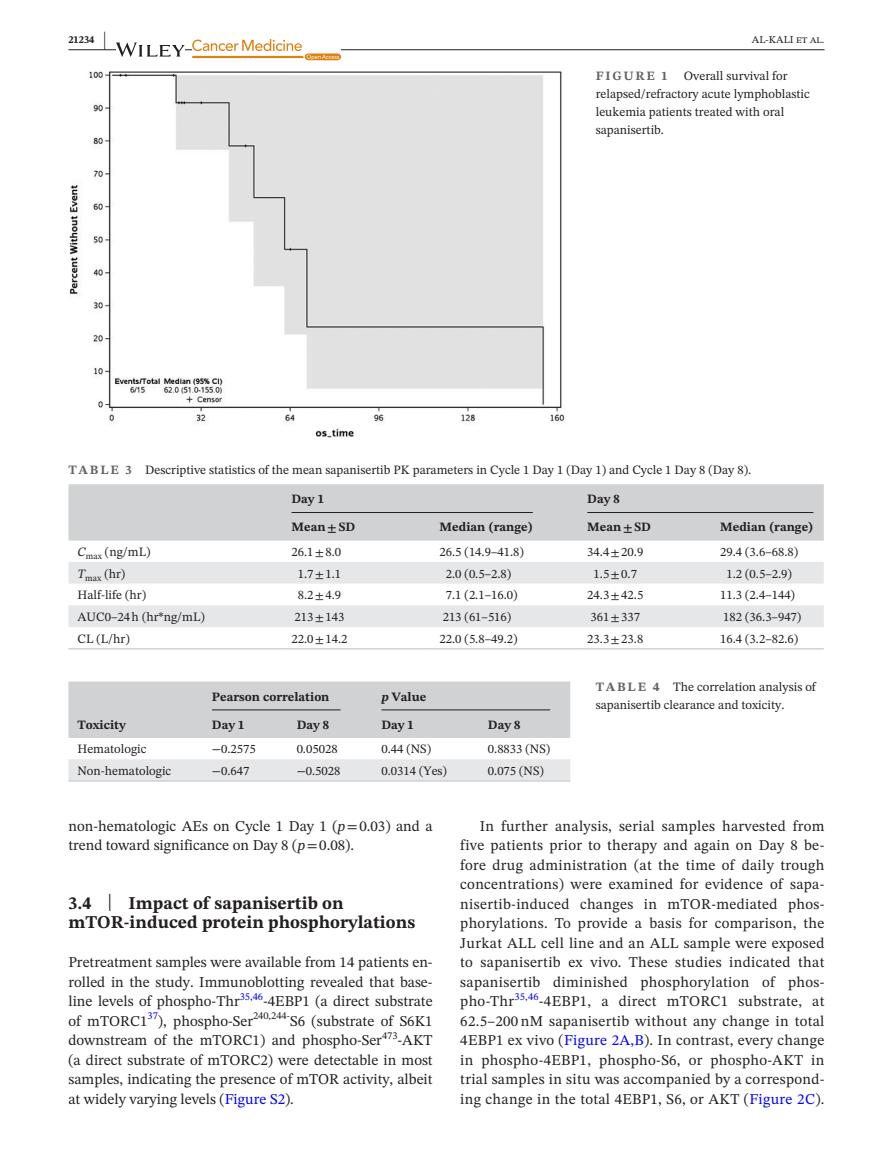
<style>
.page{position:relative;width:893px;height:1174px;background:#fff}
.page>*{position:absolute;margin:0;border:0;box-sizing:border-box;transform-origin:0 0}
.t1{font:700 18px/19.5px "STIX Two Text";color:#231f20}
.t2{font:15px/19.5px "STIX Two Text";color:#231f20;text-align:justify}
.t3{font:12.75px/18px "STIX Two Text";color:#231f20}
.t4{font:700 12.75px "STIX Two Text";color:#231f20}
.t5{font:700 12.75px "STIX Two Text";letter-spacing:.14em;color:#636366}
.t6{font:10.5px "STIX Two Text";color:#231f20}
.t7{font:10.5px "STIX Two Text";color:#00f}
.t8{font:700 10.5px "STIX Two Text";color:#231f20}
.s1{font-size:21px}
.s2{font-weight:700;color:#636366}
.s3{font-family:"STIX"}
.s4{font-style:italic}
.s5{font-weight:400;font-size:23.7px}
.s6{color:#00f}
</style>
<div class="page">
<hr style="left:68px;top:49px;width:756px;height:1px;background:#231f20">
<svg style="left:116px;top:43px;width:69px;height:14px"></svg>
<svg style="left:192px;top:39px;width:149px;height:21px"></svg>
<img style="left:69px;top:71px;width:496px;height:367px">
<div style="left:68px;top:484px;width:756px;height:56px;background:#d1d2d4"></div>
<svg style="left:68px;top:562px;width:756px;height:65px;fill:#e6e7e9"></svg>
<hr style="left:68px;top:648px;width:214px;height:1px;background:#d1d2d4">
<hr style="left:282px;top:648px;width:149px;height:1px;background:#d1d2d4">
<hr style="left:431px;top:648px;width:147px;height:1px;background:#d1d2d4">
<hr style="left:578px;top:648px;width:133px;height:1px;background:#d1d2d4">
<hr style="left:711px;top:648px;width:113px;height:1px;background:#d1d2d4">
<hr style="left:291px;top:512px;width:242px;height:1px;background:#231f20">
<hr style="left:587px;top:512px;width:226px;height:1px;background:#231f20">
<div style="left:68px;top:681px;width:502px;height:57px;background:#d1d2d4"></div>
<div style="left:68px;top:759px;width:502px;height:21px;background:#e6e7e9"></div>
<hr style="left:68px;top:780px;width:135px;height:1px;background:#d1d2d4">
<hr style="left:203px;top:780px;width:85px;height:1px;background:#d1d2d4">
<hr style="left:288px;top:780px;width:84px;height:1px;background:#d1d2d4">
<hr style="left:372px;top:780px;width:107px;height:1px;background:#d1d2d4">
<hr style="left:479px;top:780px;width:91px;height:1px;background:#d1d2d4">
<hr style="left:212px;top:709px;width:128px;height:1px;background:#231f20">
<hr style="left:381px;top:709px;width:169px;height:1px;background:#231f20">
<p class="t8" style="left:68px;top:32px;width:39px">21234 <span class="s1">|</span></p>
<p class="t6" style="left:752px;top:32px;width:74px">AL-KALI et al.</p>
<p class="t3" style="left:596px;top:66px;width:216px;text-indent:88px">Overall survival for relapsed/refractory acute lymphoblastic leukemia patients treated with oral sapanisertib.</p>
<p class="t5" style="left:596px;top:66px;width:73px">FIGURE 1</p>
<p class="t3" style="left:68px;top:461px;width:684px"><span class="s2">TABLE 3</span> Descriptive statistics of the mean sapanisertib PK parameters in Cycle 1 Day 1 (Day 1) and Cycle 1 Day 8 (Day 8).</p>
<p class="t4" style="left:291px;top:490px;width:34px">Day 1</p>
<p class="t4" style="left:587px;top:490px;width:34px">Day 8</p>
<p class="t4" style="left:291px;top:518px;width:65px">Mean<span class="s3">±</span>SD</p>
<p class="t4" style="left:440px;top:518px;width:95px">Median (range)</p>
<p class="t4" style="left:587px;top:518px;width:65px">Mean<span class="s3">±</span>SD</p>
<p class="t4" style="left:720px;top:518px;width:95px">Median (range)</p>
<p class="t3" style="left:77px;top:542px;width:75px"><span class="s4">C</span><sub>max</sub> (ng/mL)</p>
<p class="t3" style="left:291px;top:542px;width:51px">26.1<span class="s3">±</span>8.0</p>
<p class="t3" style="left:440px;top:542px;width:86px">26.5 (14.9–41.8)</p>
<p class="t3" style="left:587px;top:542px;width:58px">34.4<span class="s3">±</span>20.9</p>
<p class="t3" style="left:720px;top:542px;width:79px">29.4 (3.6–68.8)</p>
<p class="t3" style="left:77px;top:564px;width:49px"><span class="s4">T</span><sub>max</sub> (hr)</p>
<p class="t3" style="left:298px;top:564px;width:45px">1.7<span class="s3">±</span>1.1</p>
<p class="t3" style="left:446px;top:564px;width:67px">2.0 (0.5–2.8)</p>
<p class="t3" style="left:594px;top:564px;width:45px">1.5<span class="s3">±</span>0.7</p>
<p class="t3" style="left:726px;top:564px;width:67px">1.2 (0.5–2.9)</p>
<p class="t3" style="left:77px;top:586px;width:70px">Half-life (hr)</p>
<p class="t3" style="left:298px;top:586px;width:45px">8.2<span class="s3">±</span>4.9</p>
<p class="t3" style="left:446px;top:586px;width:73px">7.1 (2.1–16.0)</p>
<p class="t3" style="left:587px;top:586px;width:58px">24.3<span class="s3">±</span>42.5</p>
<p class="t3" style="left:720px;top:586px;width:76px">11.3 (2.4–144)</p>
<p class="t3" style="left:77px;top:608px;width:129px">AUC0–24h (hr*ng/mL)</p>
<p class="t3" style="left:295px;top:608px;width:51px">213<span class="s3">±</span>143</p>
<p class="t3" style="left:443px;top:608px;width:70px">213 (61–516)</p>
<p class="t3" style="left:590px;top:608px;width:51px">361<span class="s3">±</span>337</p>
<p class="t3" style="left:723px;top:608px;width:80px">182 (36.3–947)</p>
<p class="t3" style="left:77px;top:629px;width:54px">CL (L/hr)</p>
<p class="t3" style="left:291px;top:629px;width:58px">22.0<span class="s3">±</span>14.2</p>
<p class="t3" style="left:440px;top:629px;width:79px">22.0 (5.8–49.2)</p>
<p class="t3" style="left:587px;top:629px;width:58px">23.3<span class="s3">±</span>23.8</p>
<p class="t3" style="left:720px;top:629px;width:79px">16.4 (3.2–82.6)</p>
<p class="t4" style="left:77px;top:715px;width:50px">Toxicity</p>
<p class="t4" style="left:212px;top:687px;width:119px">Pearson correlation</p>
<p class="t4" style="left:381px;top:687px;width:46px"><span class="s4">p</span> Value</p>
<p class="t4" style="left:212px;top:715px;width:34px">Day 1</p>
<p class="t4" style="left:297px;top:715px;width:34px">Day 8</p>
<p class="t4" style="left:381px;top:715px;width:34px">Day 1</p>
<p class="t4" style="left:488px;top:715px;width:34px">Day 8</p>
<p class="t3" style="left:77px;top:740px;width:71px">Hematologic</p>
<p class="t3" style="left:212px;top:740px;width:45px">−0.2575</p>
<p class="t3" style="left:297px;top:740px;width:42px">0.05028</p>
<p class="t3" style="left:381px;top:740px;width:51px">0.44 (NS)</p>
<p class="t3" style="left:488px;top:740px;width:64px">0.8833 (NS)</p>
<p class="t3" style="left:77px;top:761px;width:95px">Non-hematologic</p>
<p class="t3" style="left:212px;top:761px;width:39px">−0.647</p>
<p class="t3" style="left:297px;top:761px;width:45px">−0.5028</p>
<p class="t3" style="left:381px;top:761px;width:67px">0.0314 (Yes)</p>
<p class="t3" style="left:488px;top:761px;width:57px">0.075 (NS)</p>
<p class="t3" style="left:596px;top:678px;width:222px"><span class="s2">TABLE 4</span> The correlation analysis of sapanisertib clearance and toxicity.</p>
<p class="t2" style="left:68px;top:816px;width:366px">non-hematologic AEs on Cycle 1 Day 1 (<span class="s4">p</span><span class="s3">=</span>0.03) and a trend toward significance on Day 8 (<span class="s4">p</span><span class="s3">=</span>0.08).</p>
<p class="t1" style="left:68px;top:893px;width:348px">3.4 <span class="s5">|</span> Impact of sapanisertib on mTOR-induced protein phosphorylations</p>
<p class="t2" style="left:68px;top:952px;width:366px">Pretreatment samples were available from 14 patients en&shy;rolled in the study. Immunoblotting revealed that base&shy;line levels of phospho-Thr</p>
<p class="t7" style="left:240px;top:988px;width:25px">35,46</p>
<p class="t2" style="left:263px;top:991px;width:171px">-4EBP1 (a direct substrate</p>
<p class="t2" style="left:68px;top:1011px;width:81px">of mTORC1</p>
<p class="t7" style="left:148px;top:1008px;width:12px">37</p>
<p class="t2" style="left:158px;top:1011px;width:97px">), phospho-Ser</p>
<p class="t6" style="left:253px;top:1008px;width:39px">240,244-</p>
<p class="t2" style="left:68px;top:1011px;width:366px;text-indent:222px">S6 (substrate of S6K1 downstream of the mTORC1) and phospho-Ser</p>
<p class="t6" style="left:382px;top:1027px;width:17px">473</p>
<p class="t2" style="left:68px;top:1030px;width:366px;text-indent:329px">-AKT (a direct substrate of mTORC2) were detectable in most samples, indicating the presence of mTOR activity, albeit at widely varying levels (<span class="s6">Figure S2</span>).</p>
<p class="t2" style="left:460px;top:816px;width:366px;text-indent:20px">In further analysis, serial samples harvested from five patients prior to therapy and again on Day 8 be&shy;fore drug administration (at the time of daily trough concentrations) were examined for evidence of sapa&shy;nisertib-induced changes in mTOR-mediated phos&shy;phorylations. To provide a basis for comparison, the Jurkat ALL cell line and an ALL sample were exposed to sapanisertib ex vivo. These studies indicated that sapanisertib diminished phosphorylation of phos&shy;pho-Thr</p>
<p class="t7" style="left:514px;top:988px;width:26px">35,46</p>
<p class="t2" style="left:460px;top:991px;width:366px;text-indent:79px">-4EBP1, a direct mTORC1 substrate, at 62.5–200 nM sapanisertib without any change in total 4EBP1 ex vivo (<span class="s6">Figure 2A,B</span>). In contrast, every change in phospho-4EBP1, phospho-S6, or phospho-AKT in trial samples in situ was accompanied by a correspond&shy;ing change in the total 4EBP1, S6, or AKT (<span class="s6">Figure 2C</span>).</p>
</div>
